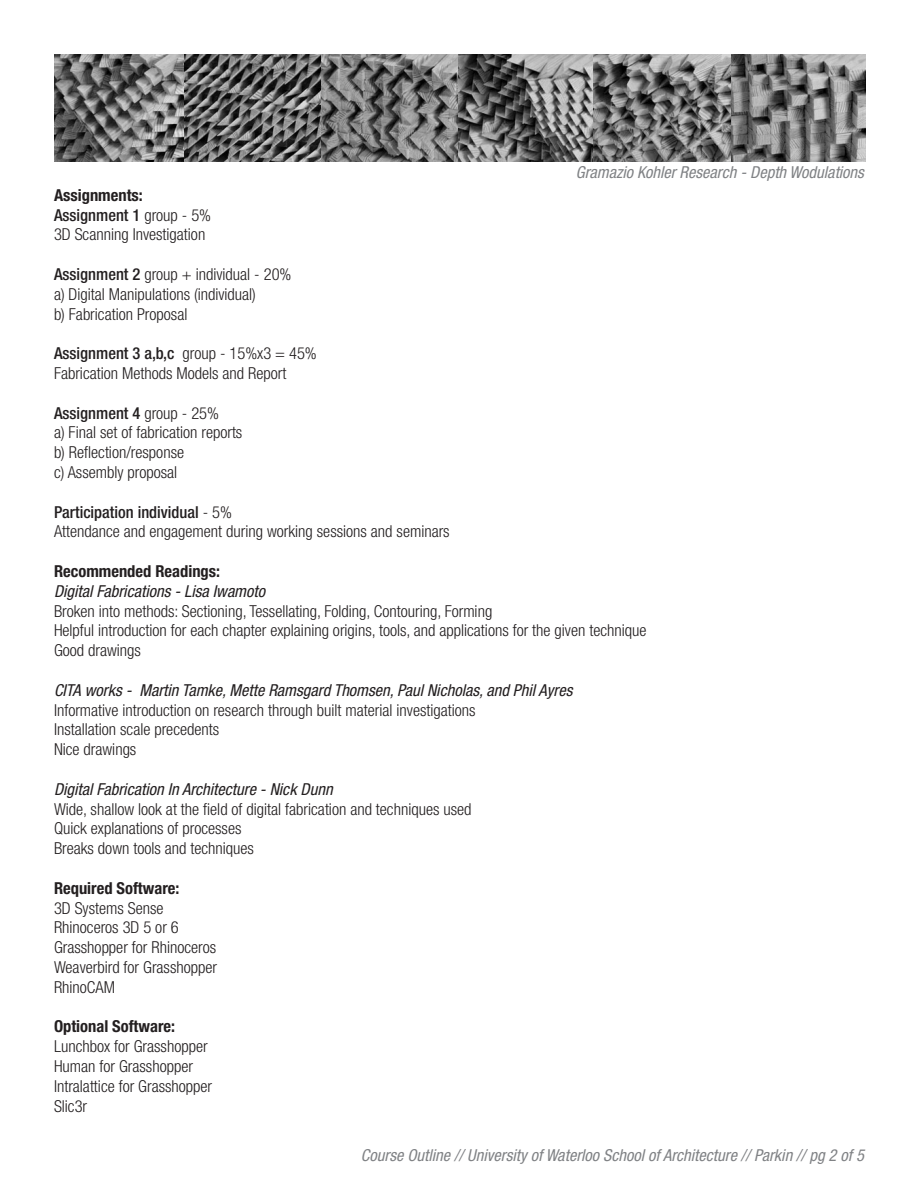
<style>
.page{position:relative;width:918px;height:1188px;background:#fff}
.page>*{position:absolute;margin:0;border:0;box-sizing:border-box;transform-origin:0 0}
.t1{font:300 condensed 16.5px "Helvetica Neue LT Std";color:#231f20}
.t2{font:italic condensed 16.5px "Helvetica Neue LT Std";color:#231f20}
.t3{font:italic condensed 16.5px "Helvetica Neue LT Std";color:#808285}
.t4{font:500 condensed 16.5px "Helvetica Neue LT Std";color:#231f20}
.t5{font:700 condensed 16.5px "Helvetica Neue LT Std";color:#231f20}
.s1{font-weight:300}
.s2{font-weight:500}
</style>
<div class="page">
<img style="left:54px;top:54px;width:812px;height:108px">
<p class="t3" style="left:576px;top:163px;width:290px">Gramazio Kohler Research - Depth Wodulations</p>
<p class="t5" style="left:54px;top:185px;width:90px">Assignments:</p>
<p class="t4" style="left:54px;top:205px;width:159px">Assignment 1 <span class="s1">group - 5%</span></p>
<p class="t1" style="left:54px;top:225px;width:153px">3D Scanning Investigation</p>
<p class="t1" style="left:54px;top:265px;width:239px"><span class="s2">Assignment 2</span> group + individual - 20%</p>
<p class="t1" style="left:54px;top:284px;width:203px">a) Digital Manipulations (individual)</p>
<p class="t1" style="left:54px;top:304px;width:135px">b) Fabrication Proposal</p>
<p class="t4" style="left:54px;top:343px;width:264px">Assignment 3 a,b,c <span class="s1">group - 15%x3 = 45%</span></p>
<p class="t1" style="left:54px;top:364px;width:234px">Fabrication Methods Models and Report</p>
<p class="t4" style="left:54px;top:403px;width:167px">Assignment 4 <span class="s1">group - 25%</span></p>
<p class="t1" style="left:54px;top:423px;width:190px">a) Final set of fabrication reports</p>
<p class="t1" style="left:54px;top:443px;width:132px">b) Reflection/response</p>
<p class="t1" style="left:54px;top:463px;width:125px">c) Assembly proposal</p>
<p class="t4" style="left:54px;top:502px;width:179px">Participation individual <span class="s1">- 5%</span></p>
<p class="t1" style="left:54px;top:522px;width:397px">Attendance and engagement during working sessions and seminars</p>
<p class="t5" style="left:54px;top:561px;width:168px">Recommended Readings:</p>
<p class="t2" style="left:54px;top:581px;width:213px">Digital Fabrications - Lisa Iwamoto</p>
<p class="t1" style="left:54px;top:601px;width:440px">Broken into methods: Sectioning, Tessellating, Folding, Contouring, Forming</p>
<p class="t1" style="left:54px;top:621px;width:594px">Helpful introduction for each chapter explaining origins, tools, and applications for the given technique</p>
<p class="t1" style="left:54px;top:641px;width:89px">Good drawings</p>
<p class="t2" style="left:54px;top:680px;width:520px">CITA works - Martin Tamke, Mette Ramsgard Thomsen, Paul Nicholas, and Phil Ayres</p>
<p class="t1" style="left:54px;top:700px;width:423px">Informative introduction on research through built material investigations</p>
<p class="t1" style="left:54px;top:720px;width:167px">Installation scale precedents</p>
<p class="t1" style="left:54px;top:740px;width:84px">Nice drawings</p>
<p class="t2" style="left:54px;top:779px;width:280px">Digital Fabrication In Architecture - Nick Dunn</p>
<p class="t1" style="left:54px;top:799px;width:419px">Wide, shallow look at the field of digital fabrication and techniques used</p>
<p class="t1" style="left:54px;top:819px;width:189px">Quick explanations of processes</p>
<p class="t1" style="left:54px;top:839px;width:201px">Breaks down tools and techniques</p>
<p class="t5" style="left:54px;top:878px;width:127px">Required Software:</p>
<p class="t1" style="left:54px;top:898px;width:111px">3D Systems Sense</p>
<p class="t1" style="left:54px;top:918px;width:126px">Rhinoceros 3D 5 or 6</p>
<p class="t1" style="left:54px;top:938px;width:164px">Grasshopper for Rhinoceros</p>
<p class="t1" style="left:54px;top:958px;width:165px">Weaverbird for Grasshopper</p>
<p class="t1" style="left:54px;top:977px;width:63px">RhinoCAM</p>
<p class="t5" style="left:54px;top:1017px;width:123px">Optional Software:</p>
<p class="t1" style="left:54px;top:1037px;width:155px">Lunchbox for Grasshopper</p>
<p class="t1" style="left:54px;top:1057px;width:141px">Human for Grasshopper</p>
<p class="t1" style="left:54px;top:1076px;width:160px">Intralattice for Grasshopper</p>
<p class="t1" style="left:54px;top:1096px;width:35px">Slic3r</p>
<p class="t3" style="left:361px;top:1145px;width:505px">Course Outline // University of Waterloo School of Architecture // Parkin // pg 2 of 5</p>
</div>
